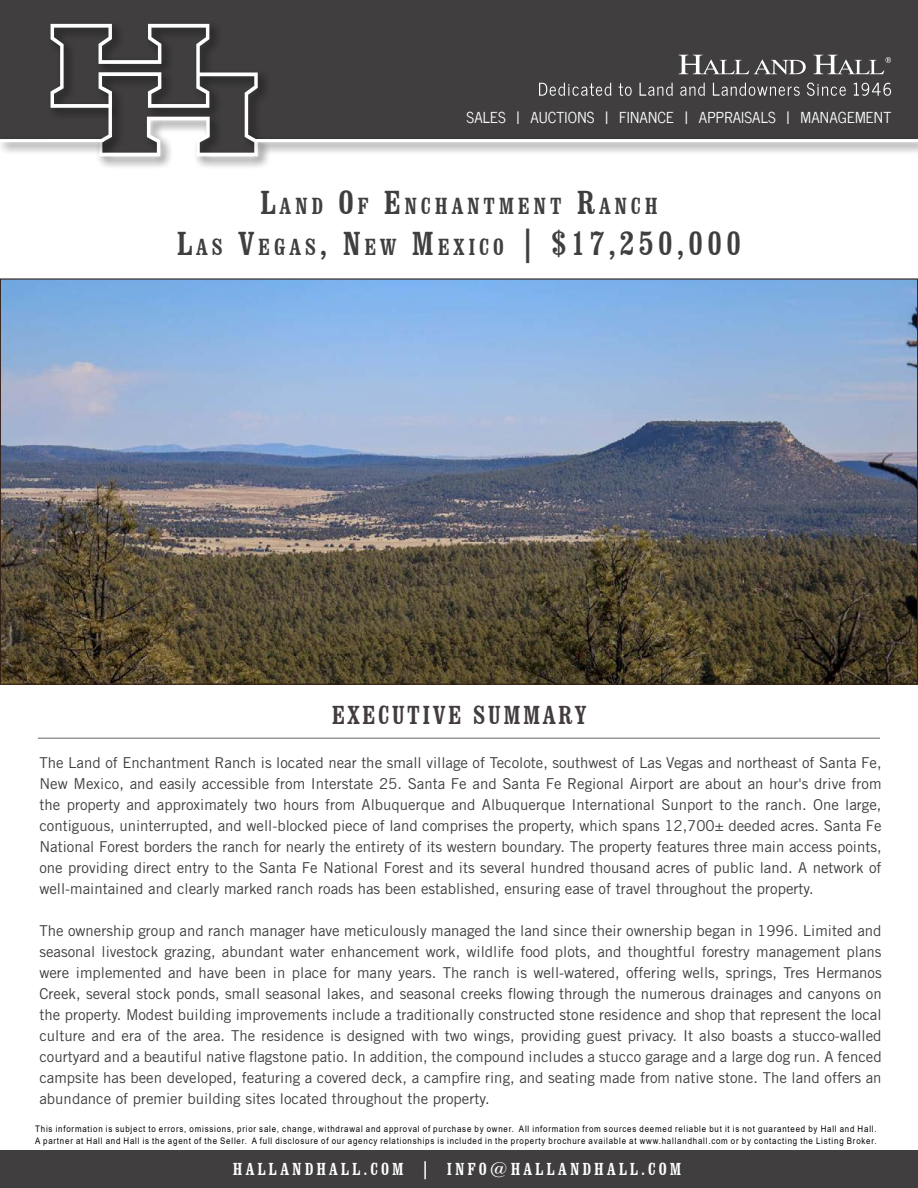
<style>
.page{position:relative;width:918px;height:1188px;background:#fff}
.page>*{position:absolute;margin:0;border:0;box-sizing:border-box;transform-origin:0 0}
.t1{font:condensed 34.5px "Clarendon BT";letter-spacing:.11em;color:#403e3e}
.t2{font:condensed 27px "Clarendon BT";letter-spacing:.09em;color:#433c3c}
.t3{font:condensed 24.15px "Clarendon BT";letter-spacing:.155em;color:#403e3e}
.t4{font:condensed 18px "Clarendon BT";letter-spacing:.17em;color:#fff}
.t5{font:15.15px "News Cycle";letter-spacing:.01em;color:#fff}
.t6{font:15px/21px "Trade Gothic LT Std";color:#403e3e;text-align:justify}
.t7{font:9px/12px "Arial";letter-spacing:.1em;color:#000;scale:.88 1}
.s1{font-size:34.5px}
.s2{font-size:24.15px}
</style>
<div class="page">
<div style="left:0;top:0;width:918px;height:153px;background:#403e3e"></div>
<div style="left:0;top:1151px;width:918px;height:37px;background:#403e3e"></div>
<div style="left:47px;top:20px;width:224px;height:150px;background:#000;opacity:.6"></div>
<svg style="left:0;top:24px;width:918px;height:144px"></svg>
<img style="left:2px;top:280px;width:914px;height:403px">
<hr style="left:38px;top:738px;width:842px;height:1px;background:#433c3c">
<p class="t5" style="left:467px;top:104px;width:426px">SALES | AUCTIONS | FINANCE | APPRAISALS | MANAGEMENT</p>
<h3 class="t3" style="left:260px;top:191px;width:399px"><span class="s1">L</span>AND <span class="s1">O</span>F <span class="s1">E</span>NCHANTMENT <span class="s1">R</span>ANCH</h3>
<h1 class="t1" style="left:177px;top:222px;width:566px">L<span class="s2">AS</span> V<span class="s2">EGAS</span>, N<span class="s2">EW</span> M<span class="s2">EXICO</span> | $17,250,000</h1>
<h2 class="t2" style="left:332px;top:698px;width:256px">EXECUTIVE SUMMARY</h2>
<p class="t6" style="left:39px;top:752px;width:844px">The Land of Enchantment Ranch is located near the small village of Tecolote, southwest of Las Vegas and northeast of Santa Fe, New Mexico, and easily accessible from Interstate 25. Santa Fe and Santa Fe Regional Airport are about an hour's drive from the property and approximately two hours from Albuquerque and Albuquerque International Sunport to the ranch. One large, contiguous, uninterrupted, and well-blocked piece of land comprises the property, which spans 12,700± deeded acres. Santa Fe National Forest borders the ranch for nearly the entirety of its western boundary. The property features three main access points, one providing direct entry to the Santa Fe National Forest and its several hundred thousand acres of public land. A network of well-maintained and clearly marked ranch roads has been established, ensuring ease of travel throughout the property.</p>
<p class="t6" style="left:39px;top:920px;width:844px">The ownership group and ranch manager have meticulously managed the land since their ownership began in 1996. Limited and seasonal livestock grazing, abundant water enhancement work, wildlife food plots, and thoughtful forestry management plans were implemented and have been in place for many years. The ranch is well-watered, offering wells, springs, Tres Hermanos Creek, several stock ponds, small seasonal lakes, and seasonal creeks flowing through the numerous drainages and canyons on the property. Modest building improvements include a traditionally constructed stone residence and shop that represent the local culture and era of the area. The residence is designed with two wings, providing guest privacy. It also boasts a stucco-walled courtyard and a beautiful native flagstone patio. In addition, the compound includes a stucco garage and a large dog run. A fenced campsite has been developed, featuring a covered deck, a campfire ring, and seating made from native stone. The land offers an abundance of premier building sites located throughout the property.</p>
<p class="t7" style="left:35px;top:1123px;width:958px">This information is subject to errors, omissions, prior sale, change, withdrawal and approval of purchase by owner. All information from sources deemed reliable but it is not guaranteed by Hall and Hall.<br>A partner at Hall and Hall is the agent of the Seller. A full disclosure of our agency relationships is included in the property brochure available at www.hallandhall.com or by contacting the Listing Broker.</p>
<p class="t4" style="left:233px;top:1158px;width:450px">HALLANDHALL.COM | INFO@HALLANDHALL.COM</p>
</div>
